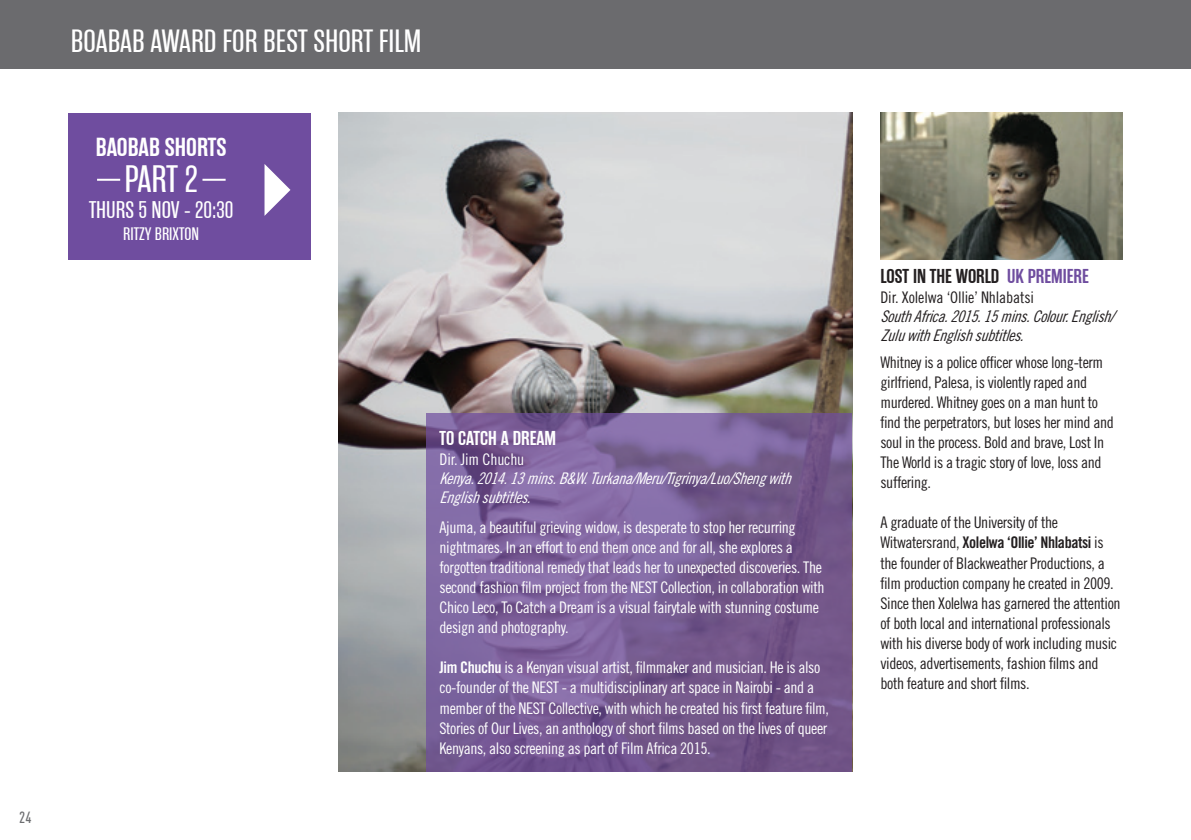
<style>
.page{position:relative;width:1191px;height:840px;background:#fff}
.page>*{position:absolute;margin:0;border:0;box-sizing:border-box;transform-origin:0 0}
.t1{font:38px "Rama Gothic E";color:#fff}
.t2{font:32px "Rama Gothic E";color:#fff}
.t3{font:600 26px "Rama Gothic E";color:#fff}
.t4{font:24px "Rama Gothic E";color:#fff}
.t5{font:600 20px "Rama Gothic E";color:#231f20}
.t6{font:600 20px "Rama Gothic E";color:#fff}
.t7{font:18px "Rama Gothic E";color:#fff}
.t8{font:16px/20px "Trade Gothic LT Std Cn 18";letter-spacing:-.025em;color:#fff}
.t9{font:16px/20px "Trade Gothic LT Std Cn 18";letter-spacing:-.025em;color:#231f20}
.t10{font:16px/19px "Trade Gothic LT Std Cn 18 Obl";letter-spacing:-.025em;color:#fff}
.t11{font:16px/19px "Trade Gothic LT Std Cn 18 Obl";letter-spacing:-.025em;color:#231f20}
.t12{font:16px "Trade Gothic LT Std Bd Cn 20";letter-spacing:-.025em;color:#231f20}
.t13{font:500 16px "DIN Cond";color:#6c6d70}
.s1{font-family:"Trade Gothic LT Std Bd Cn 20"}
.s2{color:#6f4d9f}
.s3{font-family:"Trade Gothic LT Std Cn 18"}
</style>
<div class="page">
<div style="left:0;top:0;width:1191px;height:68px;background:#6b6b6e"></div>
<img style="left:339px;top:113px;width:513px;height:658px">
<img style="left:880px;top:113px;width:243px;height:146px">
<div style="left:68px;top:113px;width:243px;height:147px;background:#6f4d9f"></div>
<hr style="left:97px;top:179px;width:23px;height:2px;background:#fff">
<hr style="left:202px;top:179px;width:24px;height:2px;background:#fff">
<svg style="left:264px;top:164px;width:26px;height:52px"></svg>
<svg style="left:427px;top:413px;width:425px;height:358px;background:#785d94"></svg>
<h2 class="t2" style="left:71px;top:24px;width:352px">BOABAB AWARD FOR BEST SHORT FILM</h2>
<h3 class="t3" style="left:96px;top:133px;width:132px">BAOBAB SHORTS</h3>
<h1 class="t1" style="left:124px;top:158px;width:75px">PART 2</h1>
<h3 class="t4" style="left:89px;top:197px;width:146px">THURS 5 NOV - 20:30</h3>
<p class="t7" style="left:123px;top:224px;width:77px">RITZY BRIXTON</p>
<p class="t13" style="left:19px;top:807px;width:14px">24</p>
<p class="t6" style="left:439px;top:427px;width:118px">TO CATCH A DREAM</p>
<p class="t8" style="left:439px;top:449px;width:86px">Dir. Jim Chuchu</p>
<p class="t10" style="left:439px;top:469px;width:353px">Kenya. 2014. 13 mins. B&amp;W. Turkana/Meru/Tigrinya/Luo/Sheng with<br>English subtitles.</p>
<p class="t8" style="left:439px;top:517px;width:386px">Ajuma, a beautiful grieving widow, is desperate to stop her recurring nightmares. In an effort to end them once and for all, she explores a forgotten traditional remedy that leads her to unexpected discoveries. The second fashion film project from the NEST Collection, in collaboration with Chico Leco, To Catch a Dream is a visual fairytale with stunning costume design and photography.</p>
<p class="t8" style="left:439px;top:657px;width:391px"><span class="s1">Jim Chuchu</span> is a Kenyan visual artist, filmmaker and musician. He is also co-founder of the NEST - a multidisciplinary art space in Nairobi - and a member of the NEST Collective, with which he created his first feature film, Stories of Our Lives, an anthology of short films based on the lives of queer Kenyans, also screening as part of Film Africa 2015.</p>
<p class="t5" style="left:880px;top:265px;width:210px">LOST IN THE WORLD <span class="s2">UK PREMIERE</span></p>
<p class="t9" style="left:880px;top:287px;width:155px">Dir. Xolelwa ‘Ollie’ Nhlabatsi</p>
<p class="t11" style="left:880px;top:307px;width:235px">South Africa. 2015. 15 mins. Colour. English/<br>Zulu with English subtitles.</p>
<p class="t9" style="left:880px;top:352px;width:235px">Whitney is a police officer whose long-term girlfriend, Palesa, is violently raped and murdered. Whitney goes on a man hunt to find the perpetrators, but loses her mind and soul in the process. Bold and brave, Lost In The World is a tragic story of love, loss and suffering.</p>
<p class="t9" style="left:880px;top:512px;width:179px">A graduate of the University of the</p>
<p class="t12" style="left:880px;top:532px;width:225px"><span class="s3">Witwatersrand,</span> Xolelwa ‘Ollie’ Nhlabatsi <span class="s3">is</span></p>
<p class="t9" style="left:880px;top:552px;width:242px">the founder of Blackweather Productions, a film production company he created in 2009.<br>Since then Xolelwa has garnered the attention of both local and international professionals with his diverse body of work including music videos, advertisements, fashion films and both feature and short films.</p>
</div>
